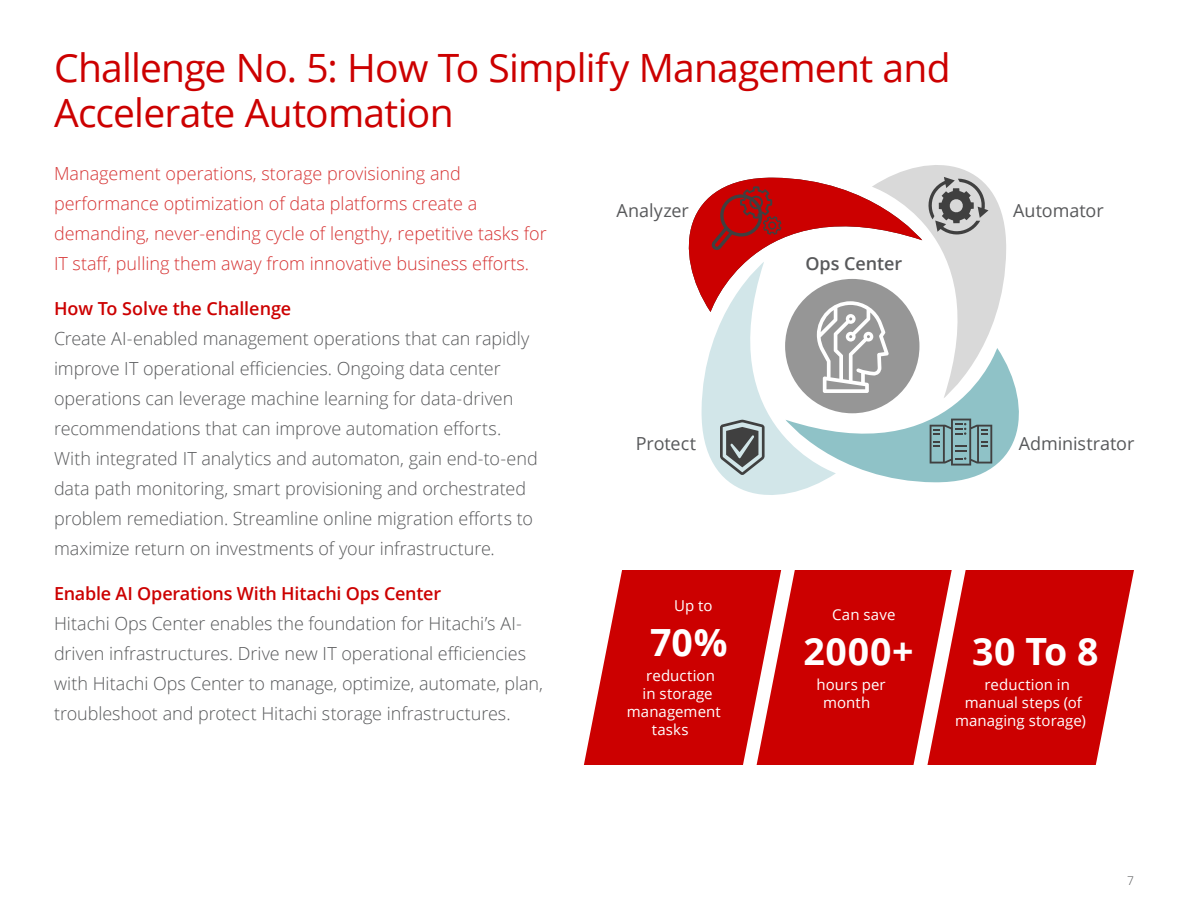
<style>
.page{position:relative;width:1188px;height:918px;background:#fff}
.page>*{position:absolute;margin:0;border:0;box-sizing:border-box;transform-origin:0 0}
.t1{font:39px/45px "Open Sans";letter-spacing:-.02em;color:#c00}
.t2{font:700 37.5px "Open Sans";letter-spacing:.015em;color:#fff}
.t3{font:300 18px/30px "Open Sans";letter-spacing:-.005em;color:#58595b}
.t4{font:300 18px/30px "Open Sans";color:#d63333}
.t5{font:600 18px "Open Sans";letter-spacing:-.01em;color:#c00}
.t6{font:18px "Open Sans";letter-spacing:-.005em;color:#58595b}
.t7{font:600 18px "Open Sans";color:#58595b}
.t8{font:15px/18px "Open Sans";letter-spacing:.005em;color:#fff;text-align:center}
.t9{font:300 12px "Open Sans";color:#58595b}
</style>
<div class="page">
<svg style="left:688px;top:165px;width:331px;height:330px"></svg>
<svg style="left:584px;top:570px;width:550px;height:195px;background:#d21e1e"></svg>
<h1 class="t1" style="left:54px;top:45px;width:898px">Challenge No. 5: How To Simplify Management and<br>Accelerate Automation</h1>
<p class="t4" style="left:54px;top:158px;width:494px">Management operations, storage provisioning and performance optimization of data platforms create a demanding, never-ending cycle of lengthy, repetitive tasks for IT staff, pulling them away from innovative business efforts.</p>
<p class="t5" style="left:54px;top:296px;width:239px">How To Solve the Challenge</p>
<p class="t3" style="left:54px;top:323px;width:485px">Create AI-enabled management operations that can rapidly improve IT operational efficiencies. Ongoing data center operations can leverage machine learning for data-driven recommendations that can improve automation efforts.<br>With integrated IT analytics and automaton, gain end-to-end data path monitoring, smart provisioning and orchestrated problem remediation. Streamline online migration efforts to maximize return on investments of your infrastructure.</p>
<p class="t5" style="left:54px;top:581px;width:389px">Enable AI Operations With Hitachi Ops Center</p>
<p class="t3" style="left:54px;top:608px;width:491px">Hitachi Ops Center enables the foundation for Hitachi’s AI&shy;driven infrastructures. Drive new IT operational efficiencies with Hitachi Ops Center to manage, optimize, automate, plan, troubleshoot and protect Hitachi storage infrastructures.</p>
<p class="t6" style="left:617px;top:199px;width:74px">Analyzer</p>
<p class="t7" style="left:805px;top:251px;width:98px">Ops Center</p>
<p class="t6" style="left:1013px;top:199px;width:92px">Automator</p>
<p class="t6" style="left:636px;top:431px;width:62px">Protect</p>
<p class="t6" style="left:1019px;top:431px;width:117px">Administrator</p>
<p class="t8" style="left:674px;top:597px;width:40px">Up to</p>
<h2 class="t2" style="left:650px;top:616px;width:79px">70%</h2>
<p class="t8" style="left:646px;top:666px;width:70px">reduction</p>
<p class="t8" style="left:643px;top:684px;width:72px">in storage</p>
<p class="t8" style="left:627px;top:702px;width:95px">management</p>
<p class="t8" style="left:652px;top:720px;width:38px">tasks</p>
<p class="t8" style="left:832px;top:606px;width:65px">Can save</p>
<h2 class="t2" style="left:804px;top:625px;width:111px">2000+</h2>
<p class="t8" style="left:817px;top:675px;width:71px">hours per month</p>
<h2 class="t2" style="left:972px;top:625px;width:128px">30 To 8</h2>
<p class="t8" style="left:984px;top:675px;width:87px">reduction in</p>
<p class="t8" style="left:965px;top:693px;width:118px">manual steps (of</p>
<p class="t8" style="left:955px;top:711px;width:132px">managing storage)</p>
<p class="t9" style="left:1127px;top:872px;width:8px">7</p>
</div>
